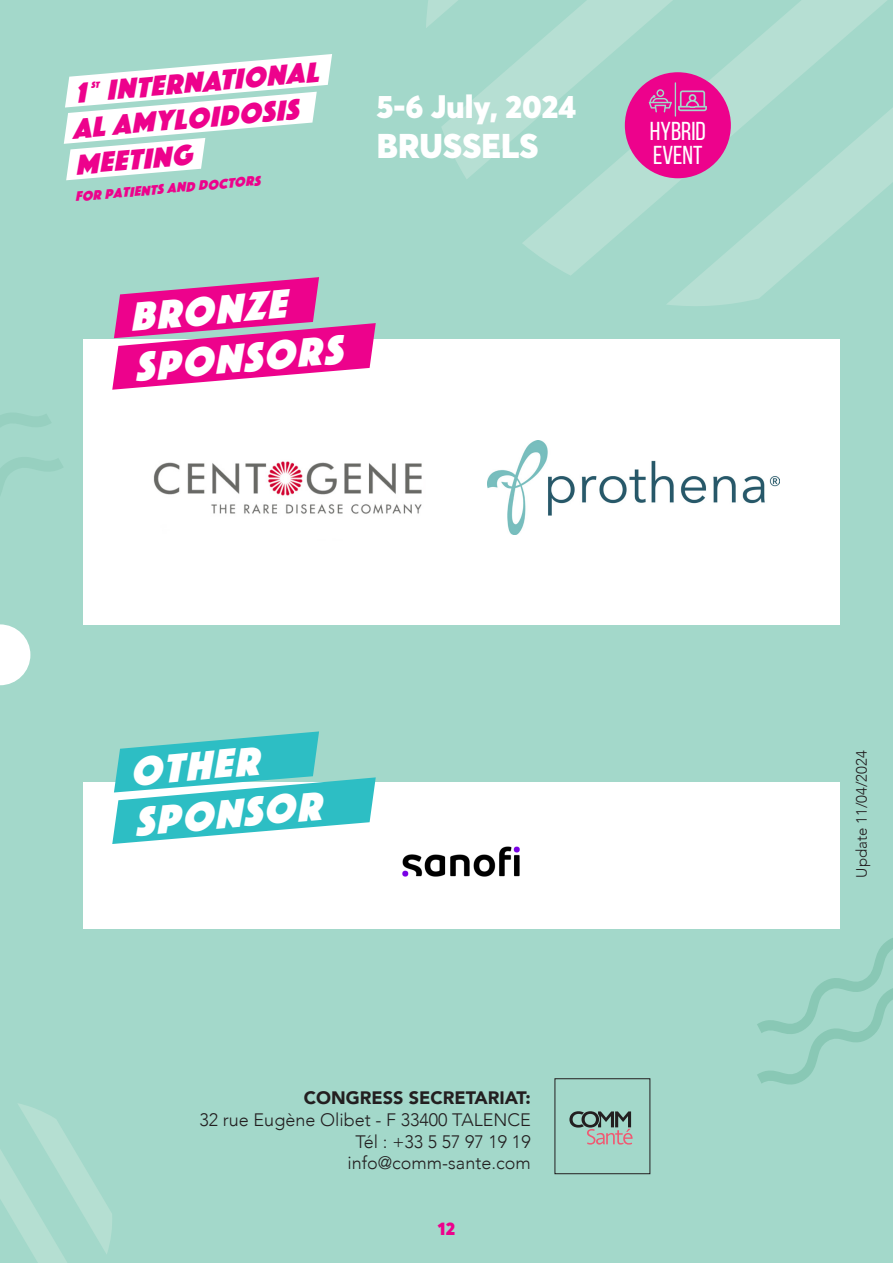
<style>
.page{position:relative;width:893px;height:1263px;background:#a3d8ca}
.page>*{position:absolute;margin:0;border:0;box-sizing:border-box;transform-origin:0 0}
.t1{font:italic 41.85px "Phosphate Solid";color:#fff}
.t2{font:900 33.9px "Averta";letter-spacing:.005em;color:#fff}
.t3{font:900 31.95px "Averta";color:#fff}
.t4{font:italic 29.55px "Phosphate Solid";color:#ed028c}
.t5{font:25.95px/23.7px "Bebas Neue";color:#fff}
.t6{font:300 18px "Avenir";color:#231f20}
.t7{font:900 18px "Avenir";color:#231f20}
.t8{font:900 18px "Averta";color:#ed028c}
.t9{font:300 15px "Avenir";color:#231f20}
.t10{font:italic 14.1px "Phosphate Solid";color:#ed028c}
</style>
<div class="page">
<svg style="left:667px;top:276px;width:117px;height:30px;fill:#b6dfd3"></svg>
<svg style="left:522px;top:0;width:371px;height:276px"></svg>
<svg style="left:442px;top:0;width:426px;height:179px"></svg>
<svg style="left:426px;top:0;width:298px;height:28px"></svg>
<svg style="left:0;top:1103px;width:112px;height:160px"></svg>
<svg style="left:0;top:413px;width:63px;height:82px"></svg>
<svg style="left:757px;top:892px;width:136px;height:193px"></svg>
<svg style="left:0;top:624px;width:30px;height:61px"></svg>
<div style="left:554px;top:1078px;width:96px;height:96px;border:1px solid #231f20"></div>
<svg style="left:569px;top:1111px;width:64px;height:33px"></svg>
<div style="left:625px;top:72px;width:106px;height:106px;background:#ed028c;border-radius:50%"></div>
<svg style="left:678px;top:90px;width:29px;height:21px"></svg>
<svg style="left:649px;top:89px;width:23px;height:23px"></svg>
<hr style="left:675px;top:82px;width:1px;height:35px;background:#a3d8ca">
<div style="left:83px;top:339px;width:756px;height:285px;background:#fff"></div>
<div style="left:83px;top:782px;width:756px;height:147px;background:#fff"></div>
<svg style="left:112px;top:277px;width:264px;height:113px"></svg>
<svg style="left:112px;top:731px;width:264px;height:113px"></svg>
<img style="left:153px;top:461px;width:269px;height:53px">
<img style="left:487px;top:441px;width:293px;height:93px">
<img style="left:402px;top:846px;width:118px;height:31px">
<svg style="left:64px;top:54px;width:268px;height:126px"></svg>
<p class="t4" style="left:74px;top:72px;width:244px;rotate:-5deg">1 INTERNATIONAL</p>
<p class="t4" style="left:70px;top:108px;width:228px;rotate:-5deg">AL Amyloidosis</p>
<p class="t4" style="left:73px;top:144px;width:118px;rotate:-5deg">Meeting</p>
<p class="t10" style="left:74px;top:187px;width:187px;rotate:-5deg">for patients and doctors</p>
<p class="t3" style="left:377px;top:86px;width:201px">5-6 July, 2024</p>
<p class="t2" style="left:377px;top:124px;width:163px">BRUSSELS</p>
<p class="t1" style="left:127px;top:288px;width:158px;rotate:-5deg">BRONZE</p>
<p class="t1" style="left:132px;top:338px;width:209px;rotate:-5deg">SPONSORS</p>
<p class="t5" style="left:650px;top:119px;width:57px">HYBRID<br>EVENT</p>
<p class="t1" style="left:127px;top:742px;width:130px;rotate:-5deg">oTHER</p>
<p class="t1" style="left:132px;top:792px;width:188px;rotate:-5deg">SPONSOR</p>
<p class="t7" style="left:304px;top:1083px;width:228px">CONGRESS SECRETARIAT:</p>
<p class="t6" style="left:200px;top:1109px;width:333px">32 rue Eugène Olibet - F 33400 TALENCE</p>
<p class="t6" style="left:356px;top:1131px;width:177px">Tél : +33 5 57 97 19 19</p>
<p class="t6" style="left:348px;top:1152px;width:185px">info@comm-sante.com</p>
<p class="t8" style="left:438px;top:1216px;width:19px">12</p>
<p class="t9" style="left:853px;top:878px;width:129px;rotate:-90deg">Update 11/04/2024</p>
</div>
